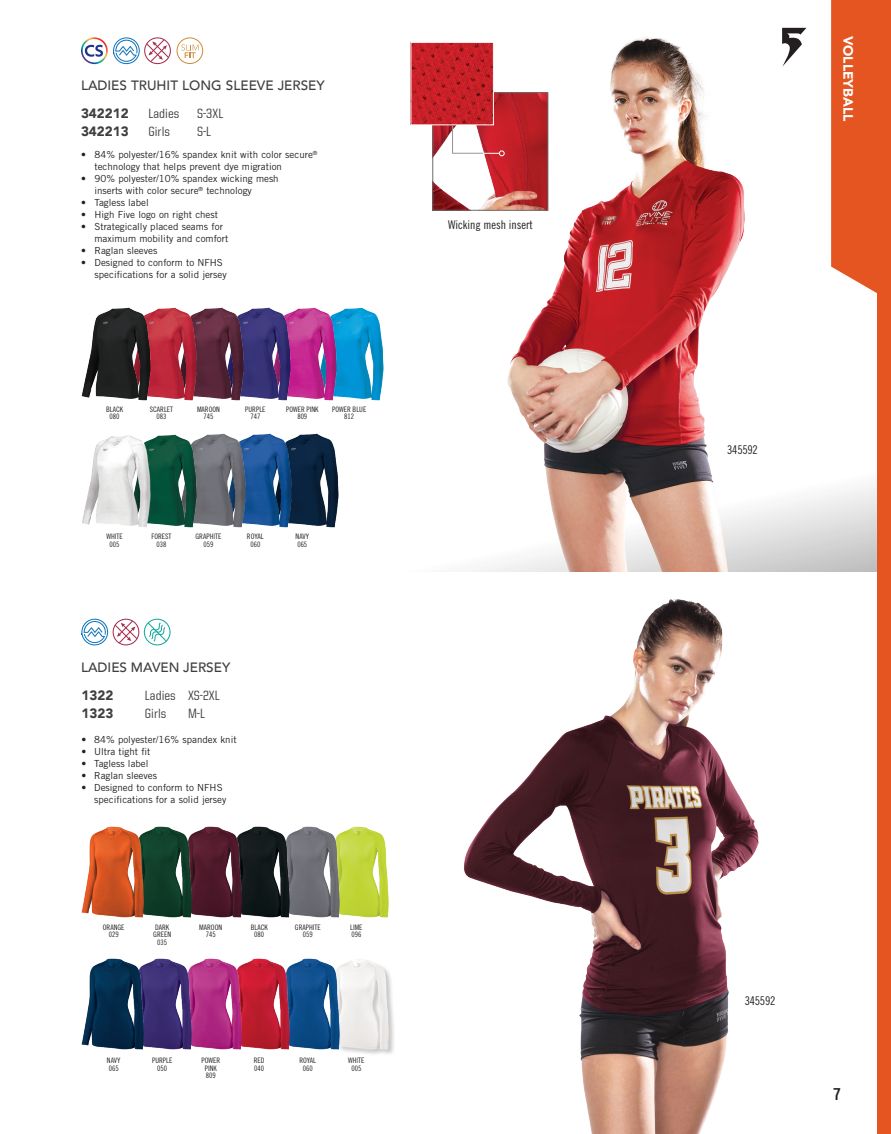
<style>
.page{position:relative;width:891px;height:1134px;background:#fff}
.page>*{position:absolute;margin:0;border:0;box-sizing:border-box;transform-origin:0 0}
.t1{font:700 17.25px "United Sans Semi Cond";color:#231f20}
._01b-Style__Small{font:500 13.5px "Avenir";color:#3e3e3f}
._01b-Style__Small-2{font:500 13.5px "United Sans Semi Cond";color:#3e3e3f}
._01b-Style__Small-3{font:900 13.5px "Avenir";color:#3e3e3f}
.t2{font:900 13.5px "Avenir";color:#fff}
.Product_Details{font:12px "Trade Gothic LT Std Cn 18";color:#231f20}
.t3{font:9.75px/12px "Trade Gothic LT Std";color:#231f20}
.Colorway{font:7.5px "Trade Gothic LT Std Cn 18";color:#231f20}
</style>
<div class="page">
<svg style="left:471px;top:485px;width:406px;height:87px"></svg>
<img style="left:489px;top:38px;width:291px;height:534px">
<img style="left:340px;top:826px;width:49px;height:92px">
<img style="left:290px;top:826px;width:50px;height:92px">
<img style="left:241px;top:826px;width:49px;height:92px">
<div style="left:327px;top:959px;width:68px;height:98px;background:#231f20;opacity:.25"></div>
<img style="left:340px;top:959px;width:49px;height:91px">
<img style="left:290px;top:959px;width:50px;height:91px">
<img style="left:241px;top:959px;width:49px;height:91px">
<img style="left:192px;top:826px;width:49px;height:92px">
<img style="left:192px;top:959px;width:49px;height:91px">
<img style="left:143px;top:826px;width:49px;height:92px">
<img style="left:143px;top:959px;width:49px;height:91px">
<img style="left:81px;top:959px;width:62px;height:91px">
<img style="left:81px;top:826px;width:62px;height:92px">
<svg style="left:81px;top:619px;width:90px;height:26px"></svg>
<img style="left:337px;top:307px;width:46px;height:94px">
<img style="left:290px;top:307px;width:47px;height:94px">
<img style="left:244px;top:307px;width:46px;height:94px">
<img style="left:292px;top:434px;width:46px;height:93px">
<img style="left:197px;top:307px;width:47px;height:94px">
<img style="left:245px;top:434px;width:47px;height:93px">
<img style="left:150px;top:307px;width:47px;height:94px">
<img style="left:197px;top:434px;width:48px;height:93px">
<img style="left:81px;top:307px;width:69px;height:94px">
<svg style="left:177px;top:37px;width:26px;height:27px"></svg>
<svg style="left:81px;top:37px;width:90px;height:27px"></svg>
<img style="left:150px;top:434px;width:47px;height:94px">
<img style="left:82px;top:435px;width:68px;height:92px">
<img style="left:434px;top:94px;width:112px;height:115px">
<div style="left:432px;top:92px;width:116px;height:119px;border:1px solid #6c6d70"></div>
<img style="left:413px;top:44px;width:79px;height:79px">
<div style="left:411px;top:42px;width:83px;height:83px;border:1px solid #fff"></div>
<svg style="left:452px;top:124px;width:53px;height:32px"></svg>
<img style="left:464px;top:599px;width:295px;height:535px">
<svg style="left:782px;top:28px;width:24px;height:39px"></svg>
<div style="left:877px;top:0;width:14px;height:1134px;background:#e45521"></div>
<div style="left:831px;top:0;width:46px;height:293px;background:#e45521"></div>
<p class="_01b-Style__Small" style="left:81px;top:74px;width:245px">LADIES TRUHIT LONG SLEEVE JERSEY</p>
<p class="_01b-Style__Small-3" style="left:81px;top:102px;width:49px">342212</p>
<p class="_01b-Style__Small-2" style="left:148px;top:106px;width:32px">Ladies</p>
<p class="_01b-Style__Small-2" style="left:197px;top:106px;width:28px">S-3XL</p>
<p class="_01b-Style__Small-3" style="left:81px;top:120px;width:49px">342213</p>
<p class="_01b-Style__Small-2" style="left:148px;top:124px;width:23px">Girls</p>
<p class="_01b-Style__Small-2" style="left:197px;top:124px;width:16px">S-L</p>
<p class="t3" style="left:94px;top:149px;width:224px;text-indent:-14px">• 84% polyester/16% spandex knit with color secure<sup>® </sup>technology that helps prevent dye migration</p>
<p class="t3" style="left:94px;top:173px;width:186px;text-indent:-14px">• 90% polyester/10% spandex wicking mesh inserts with color secure<sup>®</sup> technology</p>
<p class="t3" style="left:81px;top:197px;width:69px">• Tagless label</p>
<p class="t3" style="left:81px;top:209px;width:139px">• High Five logo on right chest</p>
<p class="t3" style="left:94px;top:221px;width:135px;text-indent:-14px">• Strategically placed seams for maximum mobility and comfort</p>
<p class="t3" style="left:81px;top:245px;width:78px">• Raglan sleeves</p>
<p class="t3" style="left:94px;top:257px;width:134px;text-indent:-14px">• Designed to conform to NFHS specifications for a solid jersey</p>
<p class="Colorway" style="left:106px;top:405px;width:19px">BLACK</p>
<p class="Colorway" style="left:110px;top:412px;width:11px">080</p>
<p class="Colorway" style="left:150px;top:405px;width:25px">SCARLET</p>
<p class="Colorway" style="left:157px;top:412px;width:11px">083</p>
<p class="Colorway" style="left:197px;top:405px;width:24px">MAROON</p>
<p class="Colorway" style="left:203px;top:412px;width:11px">745</p>
<p class="Colorway" style="left:245px;top:405px;width:22px">PURPLE</p>
<p class="Colorway" style="left:250px;top:412px;width:11px">747</p>
<p class="Colorway" style="left:286px;top:405px;width:34px">POWER PINK</p>
<p class="Colorway" style="left:297px;top:412px;width:11px">809</p>
<p class="Colorway" style="left:332px;top:405px;width:36px">POWER BLUE</p>
<p class="Colorway" style="left:344px;top:412px;width:11px">812</p>
<p class="Colorway" style="left:106px;top:532px;width:18px">WHITE</p>
<p class="Colorway" style="left:110px;top:540px;width:11px">005</p>
<p class="Colorway" style="left:152px;top:532px;width:21px">FOREST</p>
<p class="Colorway" style="left:157px;top:540px;width:11px">038</p>
<p class="Colorway" style="left:196px;top:532px;width:27px">GRAPHITE</p>
<p class="Colorway" style="left:203px;top:540px;width:11px">059</p>
<p class="Colorway" style="left:247px;top:532px;width:18px">ROYAL</p>
<p class="Colorway" style="left:250px;top:540px;width:11px">060</p>
<p class="Colorway" style="left:296px;top:532px;width:15px">NAVY</p>
<p class="Colorway" style="left:297px;top:540px;width:11px">065</p>
<p class="_01b-Style__Small" style="left:81px;top:655px;width:151px">LADIES MAVEN JERSEY</p>
<p class="_01b-Style__Small-3" style="left:81px;top:683px;width:33px">1322</p>
<p class="_01b-Style__Small-2" style="left:145px;top:688px;width:76px">Ladies XS-2XL</p>
<p class="_01b-Style__Small-3" style="left:81px;top:701px;width:33px">1323</p>
<p class="_01b-Style__Small-2" style="left:145px;top:706px;width:23px">Girls</p>
<p class="_01b-Style__Small-2" style="left:188px;top:706px;width:19px">M-L</p>
<p class="t3" style="left:81px;top:733px;width:157px">• 84% polyester/16% spandex knit</p>
<p class="t3" style="left:81px;top:745px;width:71px">• Ultra tight fit</p>
<p class="t3" style="left:81px;top:757px;width:69px">• Tagless label</p>
<p class="t3" style="left:81px;top:769px;width:77px">• Raglan sleeves</p>
<p class="t3" style="left:94px;top:781px;width:134px;text-indent:-13px">• Designed to conform to NFHS specifications for a solid jersey</p>
<p class="Colorway" style="left:103px;top:923px;width:23px">ORANGE</p>
<p class="Colorway" style="left:109px;top:930px;width:11px">029</p>
<p class="Colorway" style="left:155px;top:923px;width:16px">DARK</p>
<p class="Colorway" style="left:153px;top:930px;width:19px">GREEN</p>
<p class="Colorway" style="left:157px;top:938px;width:11px">035</p>
<p class="Colorway" style="left:199px;top:923px;width:24px">MAROON</p>
<p class="Colorway" style="left:206px;top:930px;width:11px">745</p>
<p class="Colorway" style="left:251px;top:923px;width:19px">BLACK</p>
<p class="Colorway" style="left:254px;top:930px;width:11px">080</p>
<p class="Colorway" style="left:295px;top:923px;width:27px">GRAPHITE</p>
<p class="Colorway" style="left:303px;top:930px;width:11px">059</p>
<p class="Colorway" style="left:350px;top:923px;width:14px">LIME</p>
<p class="Colorway" style="left:351px;top:930px;width:11px">096</p>
<p class="Colorway" style="left:107px;top:1056px;width:15px">NAVY</p>
<p class="Colorway" style="left:109px;top:1064px;width:11px">065</p>
<p class="Colorway" style="left:152px;top:1056px;width:22px">PURPLE</p>
<p class="Colorway" style="left:157px;top:1064px;width:11px">050</p>
<p class="Colorway" style="left:201px;top:1056px;width:20px">POWER</p>
<p class="Colorway" style="left:205px;top:1064px;width:14px">PINK</p>
<p class="Colorway" style="left:206px;top:1071px;width:11px">809</p>
<p class="Colorway" style="left:254px;top:1056px;width:12px">RED</p>
<p class="Colorway" style="left:254px;top:1064px;width:11px">040</p>
<p class="Colorway" style="left:299px;top:1056px;width:18px">ROYAL</p>
<p class="Colorway" style="left:303px;top:1064px;width:11px">060</p>
<p class="Colorway" style="left:348px;top:1056px;width:18px">WHITE</p>
<p class="Colorway" style="left:351px;top:1064px;width:11px">005</p>
<p class="Product_Details" style="left:448px;top:218px;width:86px">Wicking mesh insert</p>
<h2 class="t2" style="left:860px;top:36px;width:87px;rotate:90deg">VOLLEYBALL</h2>
<p class="Product_Details" style="left:727px;top:442px;width:32px">345592</p>
<p class="Product_Details" style="left:745px;top:994px;width:32px">345592</p>
<h1 class="t1" style="left:834px;top:1085px;width:9px">7</h1>
</div>
